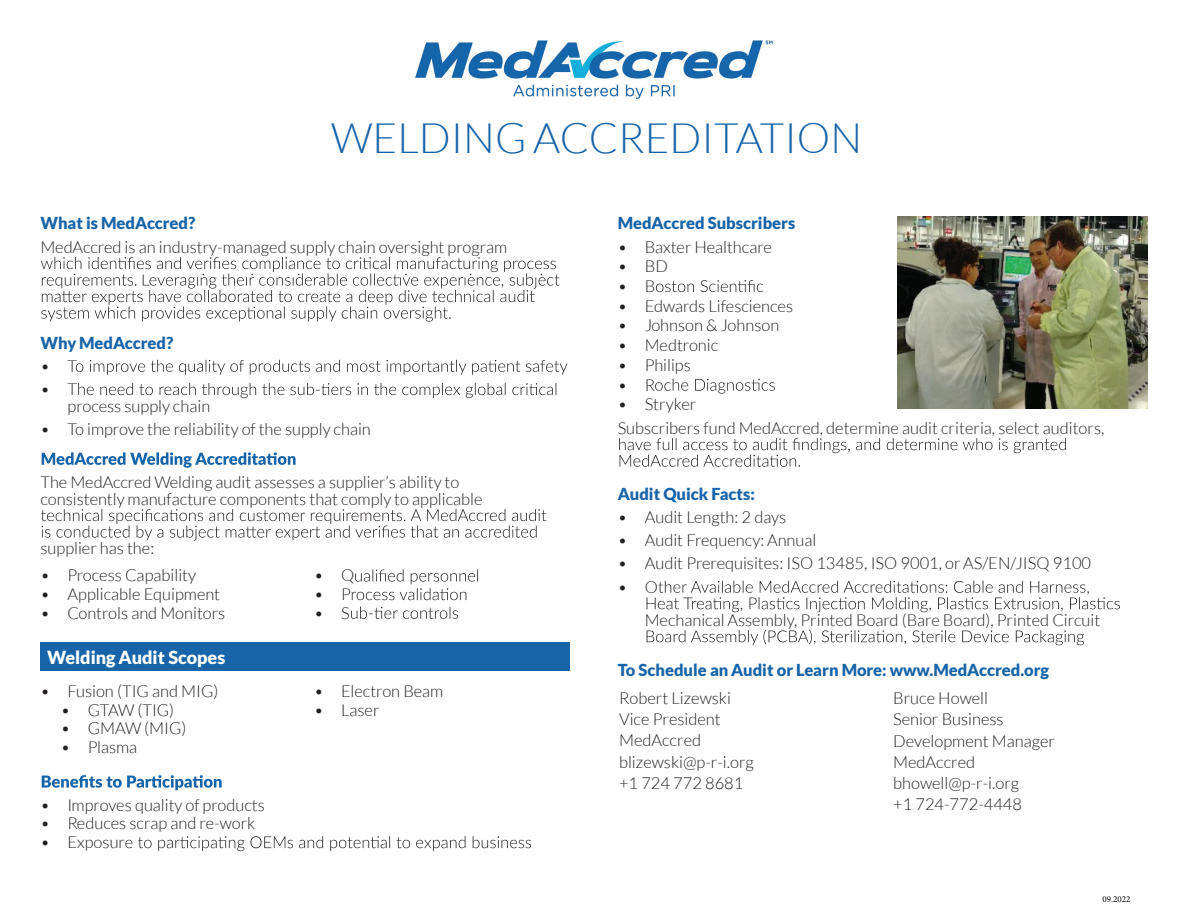
<style>
.page{position:relative;width:1188px;height:918px;background:#fff}
.page>*{position:absolute;margin:0;border:0;box-sizing:border-box;transform-origin:0 0}
.t1{font:300 42px "Lato";color:#1864a8}
.t2{font:900 18px "Lato";color:#fff}
.t3{font:300 16.5px/21.1px "Lato";color:#231f20}
.t4{font:900 16.5px "Lato";color:#1864a8}
.t5{font:9px "Minion Pro";color:#000}
</style>
<div class="page">
<div style="left:40px;top:643px;width:530px;height:28px;background:#1864a8"></div>
<img style="left:897px;top:216px;width:251px;height:192px">
<img style="left:415px;top:40px;width:358px;height:59px">
<svg style="left:76px;top:360px;width:491px;height:15px"></svg>
<svg style="left:78px;top:383px;width:478px;height:15px"></svg>
<svg style="left:42px;top:452px;width:254px;height:16px"></svg>
<svg style="left:41px;top:509px;width:505px;height:32px"></svg>
<svg style="left:656px;top:280px;width:107px;height:12px"></svg>
<svg style="left:655px;top:379px;width:120px;height:15px"></svg>
<svg style="left:619px;top:438px;width:447px;height:29px"></svg>
<svg style="left:647px;top:581px;width:473px;height:31px"></svg>
<svg style="left:647px;top:630px;width:437px;height:15px"></svg>
<svg style="left:42px;top:775px;width:180px;height:15px"></svg>
<svg style="left:125px;top:836px;width:406px;height:15px"></svg>
<svg style="left:352px;top:569px;width:126px;height:31px"></svg>
<svg style="left:351px;top:607px;width:107px;height:12px"></svg>
<svg style="left:41px;top:257px;width:518px;height:65px"></svg>
<h1 class="t1" style="left:331px;top:115px;width:533px">WELDING ACCREDITATION</h1>
<p class="t4" style="left:40px;top:214px;width:156px">What is MedAccred?</p>
<p class="t3" style="left:40px;top:236px;width:468px">MedAccred is an industry-managed supply chain oversight program</p>
<p class="t4" style="left:40px;top:333px;width:134px">Why MedAccred?</p>
<p class="t3" style="left:41px;top:355px;width:38px">• T</p>
<p class="t3" style="left:68px;top:381px;width:144px;line-height:16.5px;text-indent:-27px">• T<br>process supply chain</p>
<p class="t3" style="left:41px;top:418px;width:332px">• To improve the reliability of the supply chain</p>
<p class="t3" style="left:40px;top:474px;width:444px;line-height:16.5px">The MedAccred Welding audit assesses a supplier’s ability to consistently manufacture components that comply to applicable</p>
<p class="t3" style="left:40px;top:538px;width:115px">supplier has the:</p>
<p class="t3" style="left:40px;top:565px;width:157px">• Process Capability</p>
<p class="t3" style="left:40px;top:584px;width:181px">• Applicable Equipment</p>
<p class="t3" style="left:40px;top:602px;width:186px">• Controls and Monitors</p>
<p class="t2" style="left:47px;top:647px;width:180px">Welding Audit Scopes</p>
<p class="t3" style="left:40px;top:681px;width:180px">• Fusion (TIG and MIG)</p>
<p class="t3" style="left:61px;top:699px;width:115px">• GTAW (TIG)</p>
<p class="t3" style="left:61px;top:718px;width:127px">• GMAW (MIG)</p>
<p class="t3" style="left:61px;top:737px;width:78px">• Plasma</p>
<p class="t3" style="left:40px;top:794px;width:226px">• Improves quality of products</p>
<p class="t3" style="left:40px;top:813px;width:216px">• Reduces scrap and re-work</p>
<p class="t3" style="left:40px;top:832px;width:86px">• Exposur</p>
<p class="t3" style="left:314px;top:565px;width:42px">• Q</p>
<p class="t3" style="left:314px;top:584px;width:38px">• P</p>
<p class="t3" style="left:314px;top:602px;width:37px">• S</p>
<p class="t3" style="left:314px;top:681px;width:131px">• Electron Beam</p>
<p class="t3" style="left:314px;top:699px;width:67px">• Laser</p>
<p class="t4" style="left:618px;top:214px;width:179px">MedAccred Subscribers</p>
<p class="t3" style="left:618px;top:236px;width:156px">• Baxter Healthcare</p>
<p class="t3" style="left:618px;top:256px;width:52px">• BD</p>
<p class="t3" style="left:618px;top:276px;width:39px">• B</p>
<p class="t3" style="left:618px;top:295px;width:177px">• Edwards Lifesciences</p>
<p class="t3" style="left:618px;top:315px;width:163px">• Johnson &amp; Johnson</p>
<p class="t3" style="left:618px;top:335px;width:102px">• Medtronic</p>
<p class="t3" style="left:618px;top:354px;width:75px">• Philips</p>
<p class="t3" style="left:618px;top:374px;width:39px">• R</p>
<p class="t3" style="left:618px;top:393px;width:488px;line-height:23.2px">• Stryker<br>Subscribers fund MedAccred, determine audit criteria, select auditors,</p>
<p class="t4" style="left:618px;top:484px;width:139px">Audit Quick Facts:</p>
<p class="t3" style="left:618px;top:507px;width:170px">• Audit Length: 2 days</p>
<p class="t3" style="left:618px;top:530px;width:200px">• Audit Frequency: Annual</p>
<p class="t3" style="left:618px;top:553px;width:475px">• Audit Prerequisites: ISO 13485, ISO 9001, orAS/EN/JISQ 9100</p>
<p class="t3" style="left:645px;top:570px;width:457px;line-height:33px;text-indent:-27px">• O<br>Mechanical Assembly, Printed Board (Bare Board), Printed Circuit</p>
<p class="t4" style="left:618px;top:661px;width:433px">To Schedule an Audit or Learn More: www.MedAccred.org</p>
<p class="t3" style="left:619px;top:688px;width:136px">Robert Lizewski<br>Vice President<br>MedAccred blizewski@p-r-i.org +1 724 772 8681</p>
<p class="t3" style="left:893px;top:688px;width:163px">Bruce Howell<br>Senior Business<br>Development Manager<br>MedAccred bhowell@p-r-i.org<br>+1 724-772-4448</p>
<p class="t5" style="left:1102px;top:893px;width:29px">09.2022</p>
</div>
